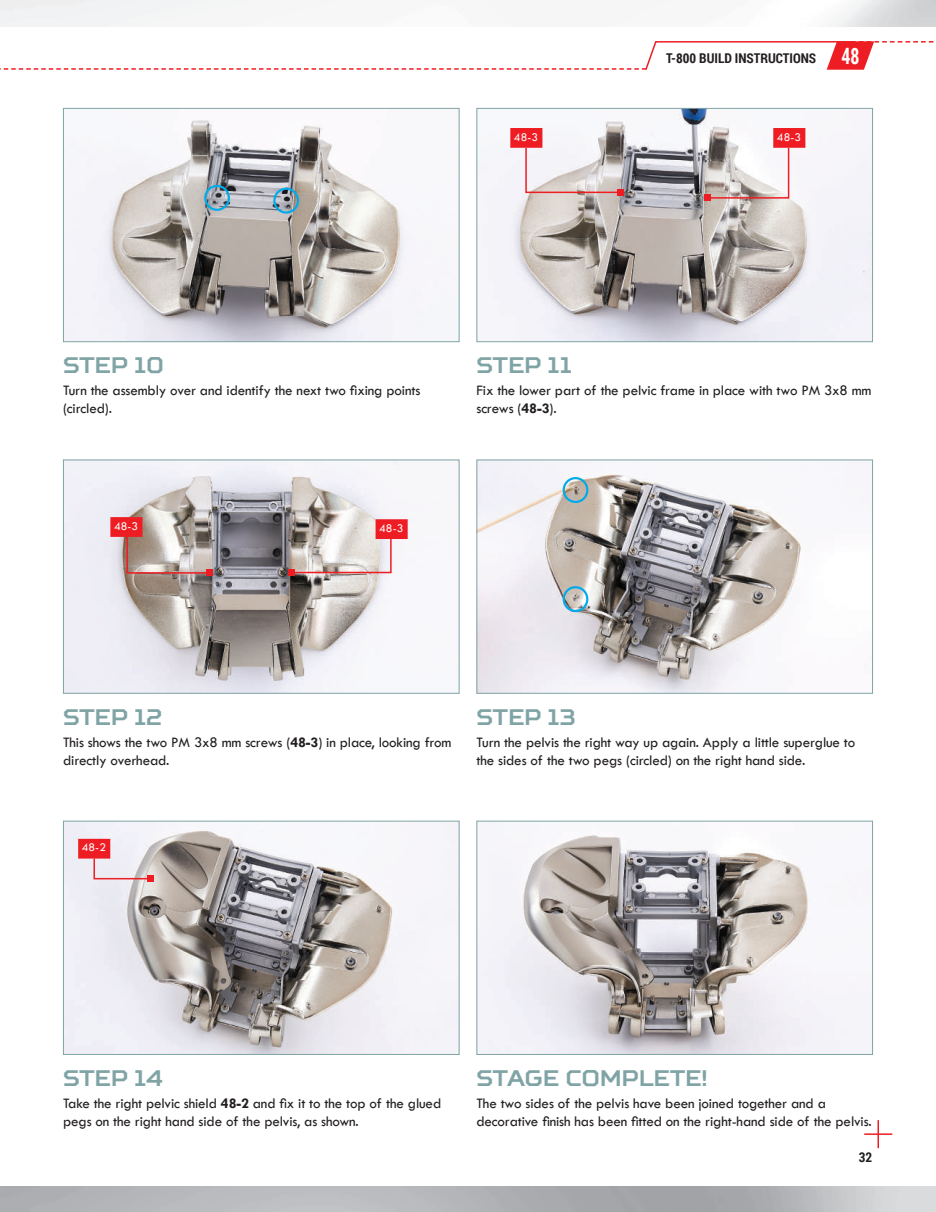
<style>
.page{position:relative;width:936px;height:1212px;background:#fff}
.page>*{position:absolute;margin:0;border:0;box-sizing:border-box;transform-origin:0 0}
.t1{font:700 22.5px "Squares";letter-spacing:-.015em;color:#80a4a5}
.t2{font:15px/18px "Tw Cen";letter-spacing:-.01em;color:#231f20}
.t3{font:700 13.5px "Roboto Condensed";color:#231f20}
.t4{font:12px "Tw Cen";letter-spacing:.01em;color:#fff}
.s1{font-size:22.5px;color:#fff}
.s2{font-weight:700}
</style>
<div class="page">
<img style="left:65px;top:119px;width:363px;height:221px">
<div style="left:63px;top:108px;width:396px;height:234px;border:1px solid #80a4a5"></div>
<img style="left:478px;top:110px;width:392px;height:230px">
<div style="left:476px;top:108px;width:396px;height:234px;border:1px solid #80a4a5"></div>
<img style="left:65px;top:462px;width:343px;height:230px">
<div style="left:63px;top:460px;width:396px;height:234px;border:1px solid #80a4a5"></div>
<img style="left:478px;top:462px;width:325px;height:230px">
<div style="left:476px;top:460px;width:396px;height:234px;border:1px solid #80a4a5"></div>
<img style="left:65px;top:823px;width:392px;height:230px">
<div style="left:63px;top:821px;width:396px;height:234px;border:1px solid #80a4a5"></div>
<img style="left:478px;top:823px;width:392px;height:230px">
<div style="left:476px;top:821px;width:396px;height:234px;border:1px solid #80a4a5"></div>
<div style="left:273px;top:188px;width:26px;height:26px;border:2px solid #00abeb;border-radius:50%"></div>
<div style="left:204px;top:185px;width:26px;height:26px;border:2px solid #00abeb;border-radius:50%"></div>
<div style="left:562px;top:477px;width:26px;height:26px;border:2px solid #00abeb;border-radius:50%"></div>
<div style="left:562px;top:586px;width:26px;height:26px;border:2px solid #00abeb;border-radius:50%"></div>
<svg style="left:78px;top:839px;width:76px;height:43px"></svg>
<svg style="left:877px;top:1120px;width:1px;height:28px"></svg>
<hr style="left:864px;top:1133px;width:28px;height:2px;background:#ee1d23">
<svg style="left:510px;top:128px;width:113px;height:67px"></svg>
<svg style="left:704px;top:128px;width:101px;height:73px"></svg>
<svg style="left:289px;top:519px;width:118px;height:56px"></svg>
<svg style="left:110px;top:517px;width:103px;height:59px;background:#c29d98"></svg>
<svg style="left:0;top:41px;width:934px;height:29px"></svg>
<p class="t3" style="left:666px;top:49px;width:195px">T-800 BUILD INSTRUCTIONS <span class="s1">48</span></p>
<p class="t4" style="left:514px;top:130px;width:26px">48-3</p>
<p class="t4" style="left:776px;top:130px;width:26px">48-3</p>
<h1 class="t1" style="left:63px;top:351px;width:103px">STEP 10</h1>
<p class="t2" style="left:63px;top:381px;width:359px">Turn the assembly over and identify the next two fixing points (circled).</p>
<p class="t4" style="left:114px;top:519px;width:26px">48-3</p>
<p class="t4" style="left:379px;top:521px;width:26px">48-3</p>
<h1 class="t1" style="left:476px;top:351px;width:97px">STEP 11</h1>
<p class="t2" style="left:476px;top:381px;width:396px">Fix the lower part of the pelvic frame in place with two PM 3x8 mm screws (<span class="s2">48-3</span>).</p>
<h1 class="t1" style="left:63px;top:703px;width:101px">STEP 12</h1>
<p class="t2" style="left:63px;top:733px;width:390px">This shows the two PM 3x8 mm screws (<span class="s2">48-3</span>) in place, looking from directly overhead.</p>
<h1 class="t1" style="left:476px;top:703px;width:101px">STEP 13</h1>
<p class="t2" style="left:476px;top:733px;width:380px">Turn the pelvis the right way up again. Apply a little superglue to the sides of the two pegs (circled) on the right hand side.</p>
<p class="t4" style="left:82px;top:840px;width:26px">48-2</p>
<h1 class="t1" style="left:63px;top:1064px;width:101px">STEP 14</h1>
<p class="t2" style="left:63px;top:1094px;width:380px">Take the right pelvic shield <span class="s2">48-2</span> and fix it to the top of the glued pegs on the right hand side of the pelvis, as shown.</p>
<h1 class="t1" style="left:476px;top:1064px;width:233px">STAGE COMPLETE!</h1>
<p class="t2" style="left:476px;top:1094px;width:396px">The two sides of the pelvis have been joined together and a decorative finish has been fitted on the right-hand side of the pelvis.</p>
<p class="t3" style="left:858px;top:1148px;width:15px">32</p>
</div>
